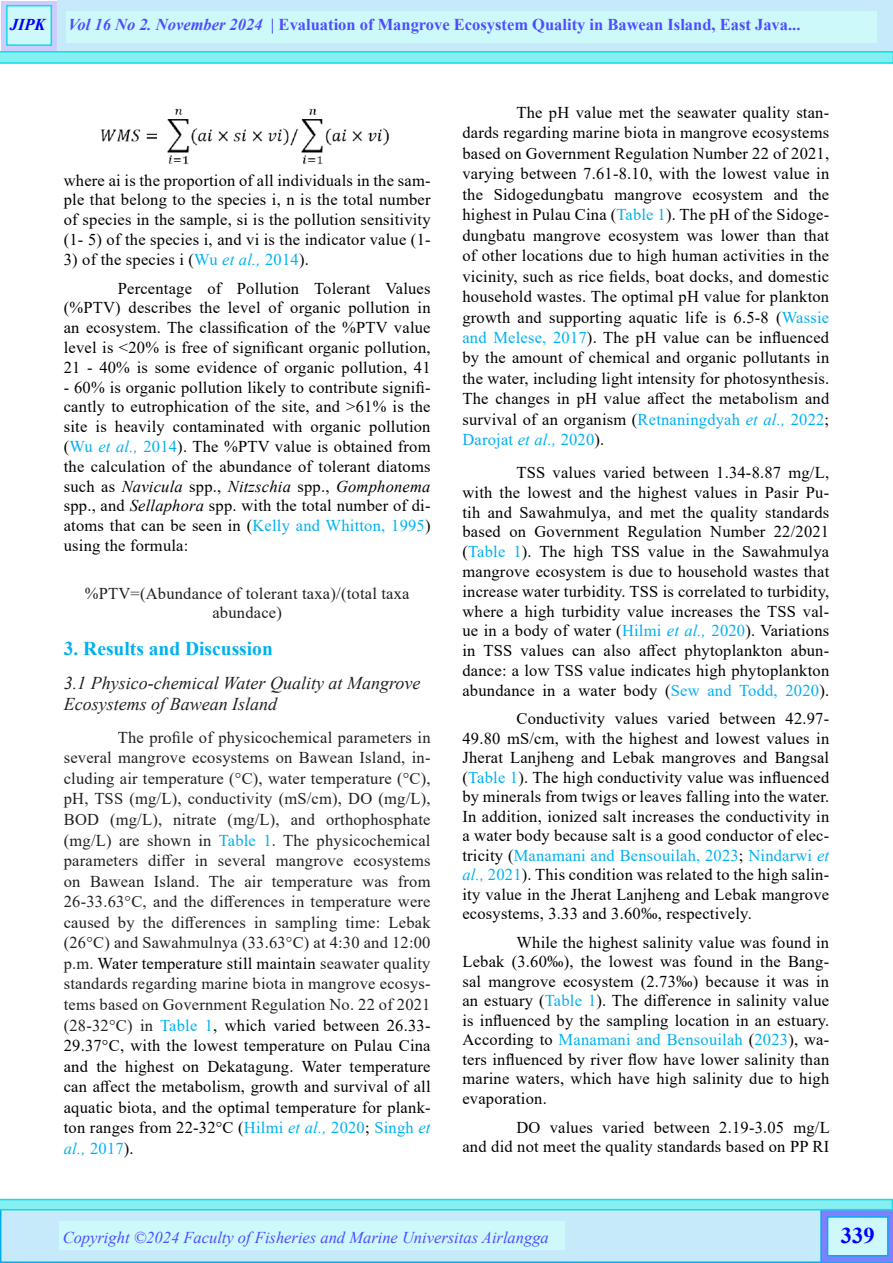
<style>
.page{position:relative;width:893px;height:1263px;background:#fff}
.page>*{position:absolute;margin:0;border:0;box-sizing:border-box;transform-origin:0 0}
.t1{font:700 22.5px "Times New Roman";color:#00f}
.t2{font:700 19.5px "Times New Roman";color:#00b0f0}
.t3{font:italic 18px/20.7px "Times New Roman";color:#231f20}
.t4{font:16.5px/19.8px "Times New Roman";letter-spacing:.015em;color:#000;text-align:justify}
.t5{font:16.5px/20.5px "Times New Roman";letter-spacing:.015em;color:#231f20;text-align:center}
.t6{font:700 16.5px "Times New Roman";color:#4d4dff}
.t7{font:italic 16.5px "Times New Roman";color:#4d4dff}
.t8{font:italic 700 16.5px "Times New Roman";color:#00f}
.s1{font-style:italic}
.s2{color:#00b0f0}
.s3{font-style:italic;color:#00b0f0}
.s4{color:#000}
</style>
<div class="page">
<svg style="left:0;top:0;width:893px;height:64px;background:#a4eaf5"></svg>
<svg style="left:0;top:1199px;width:893px;height:64px;background:#a6e5f6"></svg>
<div style="left:66px;top:11px;width:811px;height:31px;background:#cef9fa"></div>
<div style="left:60px;top:1222px;width:505px;height:28px;background:#cef9fa"></div>
<img style="left:101px;top:108px;width:289px;height:57px">
<p class="t8" style="left:10px;top:13px;width:37px">JIPK</p>
<p class="t6" style="left:68px;top:13px;width:734px"><span class="s1">Vol 16 No 2. November 2024</span> | Evaluation of Mangrove Ecosystem Quality in Bawean Island, East Java...</p>
<p class="t4" style="left:64px;top:170px;width:368px">where ai is the proportion of all individuals in the sam&shy;ple that belong to the species i, n is the total number of species in the sample, si is the pollution sensitivity (1- 5) of the species i, and vi is the indicator value (1-</p>
<p class="t4" style="left:64px;top:249px;width:247px">3) of the species i (<span class="s2">Wu</span> <span class="s3">et al.,</span> <span class="s2">2014</span>).</p>
<p class="t4" style="left:64px;top:278px;width:368px;text-indent:54px">Percentage of Pollution Tolerant Values (%PTV) describes the level of organic pollution in an ecosystem. The classification of the %PTV value level is &lt;20% is free of significant organic pollution, 21 - 40% is some evidence of organic pollution, 41</p>
<p class="t4" style="left:64px;top:377px;width:368px">- 60% is organic pollution likely to contribute signifi&shy;cantly to eutrophication of the site, and &gt;61% is the site is heavily contaminated with organic pollution (<span class="s2">Wu</span> <span class="s3">et al.,</span> <span class="s2">2014</span>). The %PTV value is obtained from the calculation of the abundance of tolerant diatoms such as <span class="s1">Navicula</span> spp., <span class="s1">Nitzschia</span> spp., <span class="s1">Gomphonema </span>spp., and <span class="s1">Sellaphora</span> spp. with the total number of di&shy;atoms that can be seen in (<span class="s2">Kelly and Whitton, 1995</span>) using the formula:</p>
<p class="t5" style="left:85px;top:583px;width:326px;line-height:19.4px">%PTV=(Abundance of tolerant taxa)/(total taxa abundace)</p>
<p class="t2" style="left:64px;top:635px;width:211px">3. Results and Discussion</p>
<p class="t3" style="left:64px;top:672px;width:358px">3.1 Physico-chemical Water Quality at Mangrove<br>Ecosystems of Bawean Island</p>
<p class="t5" style="left:64px;top:726px;width:368px;text-align:justify;text-indent:54px">The profile of physicochemical parameters in several mangrove ecosystems on Bawean Island, in&shy;cluding air temperature (°C), water temperature (°C), pH, TSS (mg/L), conductivity (mS/cm), DO (mg/L), BOD (mg/L), nitrate (mg/L), and orthophosphate (mg/L) are shown in <span class="s2">Table 1</span>. The physicochemical parameters differ in several mangrove ecosystems on Bawean Island. The air temperature was from 26-33.63°C, and the differences in temperature were caused by the differences in sampling time: Lebak (26°C) and Sawahmulnya (33.63°C) at 4:30 and 12:00 p.m. <span class="s4">Water temperature still maintain</span> seawater quality standards regarding marine biota in mangrove ecosys&shy;tems based on Government Regulation No. 22 of 2021 (28-32°C) in <span class="s2">Table 1</span><span class="s4">, which varied between 26.33- 29.37°C, with the lowest temperature on Pulau Cina and the highest on Dekatagung. Water temperature can affect the metabolism, growth and survival of all aquatic biota, and the optimal temperature for plank&shy;ton ranges from 22-32°C (</span><span class="s2">Hilmi</span> <span class="s3">et al.,</span> <span class="s2">2020</span><span class="s4">;</span> <span class="s2">Singh</span> <span class="s3">et al.,</span> <span class="s2">2017</span><span class="s4">).</span></p>
<p class="t4" style="left:462px;top:101px;width:368px;line-height:20.4px;text-indent:54px">The pH value met the seawater quality stan&shy;dards regarding marine biota in mangrove ecosystems based on Government Regulation Number 22 of 2021, varying between 7.61-8.10, with the lowest value in the Sidogedungbatu mangrove ecosystem and the highest in Pulau Cina (<span class="s2">Table 1</span>). The pH of the Sidoge&shy;dungbatu mangrove ecosystem was lower than that of other locations due to high human activities in the vicinity, such as rice fields, boat docks, and domestic household wastes. The optimal pH value for plankton growth and supporting aquatic life is 6.5-8 (<span class="s2">Wassie and Melese, 2017</span>). The pH value can be influenced by the amount of chemical and organic pollutants in the water, including light intensity for photosynthesis.<br>The changes in pH value affect the metabolism and survival of an organism (<span class="s2">Retnaningdyah</span> <span class="s3">et al.,</span> <span class="s2">2022</span>; <span class="s2">Darojat</span> <span class="s3">et al.,</span> <span class="s2">2020</span>).</p>
<p class="t4" style="left:462px;top:462px;width:368px;text-indent:54px">TSS values varied between 1.34-8.87 mg/L, with the lowest and the highest values in Pasir Pu&shy;tih and Sawahmulya, and met the quality standards based on Government Regulation Number 22/2021 (<span class="s2">Table 1</span>). The high TSS value in the Sawahmulya mangrove ecosystem is due to household wastes that increase water turbidity. TSS is correlated to turbidity, where a high turbidity value increases the TSS val&shy;ue in a body of water (<span class="s2">Hilmi</span> <span class="s3">et al.,</span> <span class="s2">2020</span>). Variations in TSS values can also affect phytoplankton abun&shy;dance: a low TSS value indicates high phytoplankton abundance in a water body (<span class="s2">Sew and Todd, 2020</span>).</p>
<p class="t4" style="left:462px;top:708px;width:368px;text-indent:54px">Conductivity values varied between 42.97- 49.80 mS/cm, with the highest and lowest values in Jherat Lanjheng and Lebak mangroves and Bangsal (<span class="s2">Table 1</span>). The high conductivity value was influenced by minerals from twigs or leaves falling into the water.<br>In addition, ionized salt increases the conductivity in a water body because salt is a good conductor of elec&shy;tricity (<span class="s2">Manamani and Bensouilah, 2023</span>; <span class="s2">Nindarwi</span> <span class="s3">et al.,</span> <span class="s2">2021</span>). This condition was related to the high salin&shy;ity value in the Jherat Lanjheng and Lebak mangrove ecosystems, 3.33 and 3.60‰, respectively.</p>
<p class="t4" style="left:462px;top:932px;width:368px;text-indent:54px">While the highest salinity value was found in Lebak (3.60‰), the lowest was found in the Bang&shy;sal mangrove ecosystem (2.73‰) because it was in an estuary (<span class="s2">Table 1</span>). The difference in salinity value is influenced by the sampling location in an estuary.<br>According to <span class="s2">Manamani and Bensouilah</span> (<span class="s2">2023</span>), wa&shy;ters influenced by river flow have lower salinity than marine waters, which have high salinity due to high evaporation.</p>
<p class="t4" style="left:462px;top:1117px;width:369px;text-align:right">DO values varied between 2.19-3.05 mg/L<br>and did not meet the quality standards based on PP RI</p>
<p class="t7" style="left:63px;top:1226px;width:488px">Copyright ©2024 Faculty of Fisheries and Marine Universitas Airlangga</p>
<p class="t1" style="left:841px;top:1219px;width:35px">339</p>
</div>
